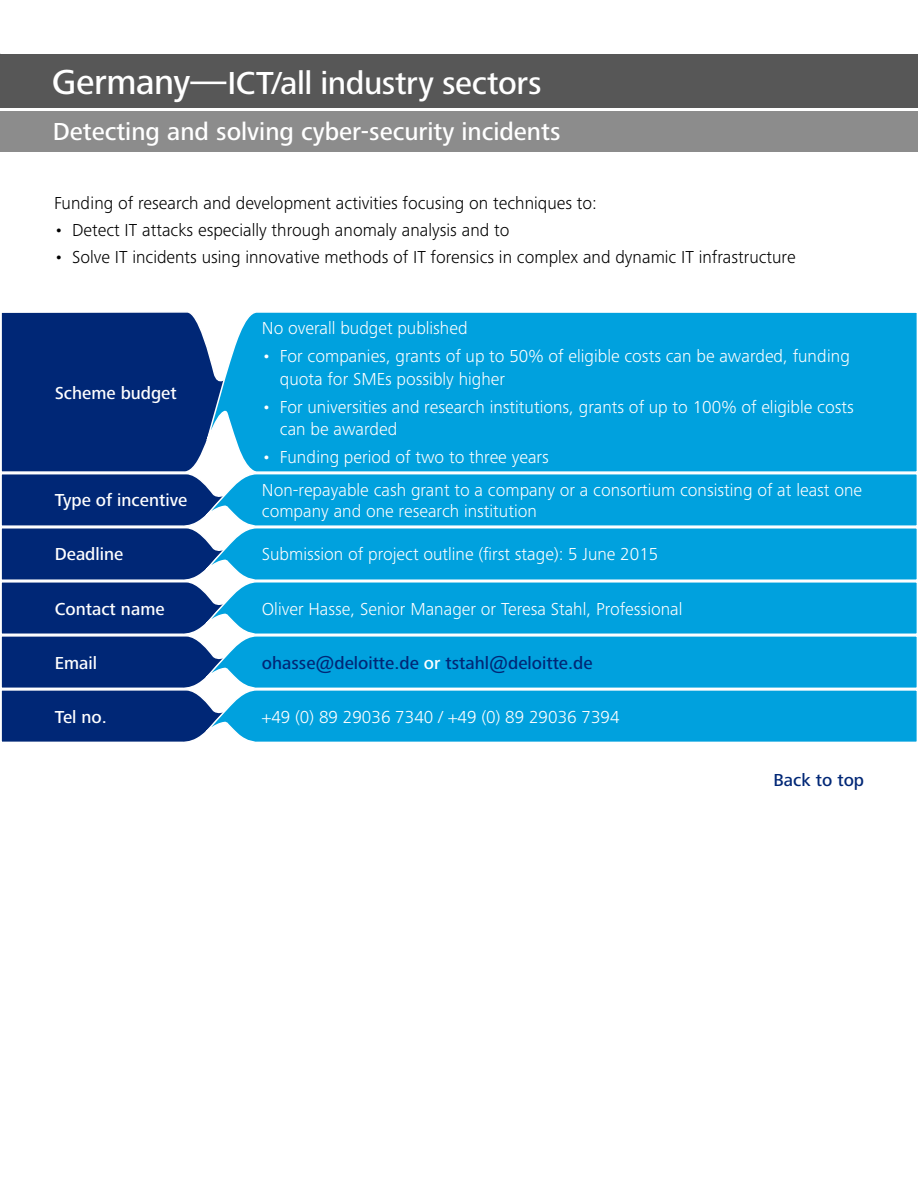
<style>
.page{position:relative;width:918px;height:1188px;background:#fff}
.page>*{position:absolute;margin:0;border:0;box-sizing:border-box;transform-origin:0 0}
.t1{font:500 33px "Frutiger Next Pro";letter-spacing:-.015em;color:#fff}
.t2{font:500 25.5px "Frutiger Next Pro";color:#fff}
.t3{font:300 18px/22.5px "Frutiger Next Pro";color:#fff}
.t4{font:300 18px "Frutiger Next Pro";color:#000}
.t5{font:500 18px "Frutiger Next Pro";color:#fff}
.t6{font:500 18px "Frutiger Next Pro";color:#002776}
.s1{font-size:36px}
.s2{color:#fff}
</style>
<div class="page">
<div style="left:0;top:54px;width:918px;height:54px;background:#575757"></div>
<div style="left:0;top:111px;width:918px;height:40px;background:#8c8c8c"></div>
<svg style="left:1px;top:312px;width:916px;height:430px;background:#118dc9"></svg>
<h1 class="t1" style="left:52px;top:64px;width:491px"><span class="s1">Germany—</span>ICT/all industry sectors</h1>
<h2 class="t2" style="left:53px;top:117px;width:510px">Detecting and solving cyber-security incidents</h2>
<p class="t4" style="left:54px;top:193px;width:545px">Funding of research and development activities focusing on techniques to:</p>
<p class="t4" style="left:54px;top:220px;width:457px">• Detect IT attacks especially through anomaly analysis and to</p>
<p class="t4" style="left:54px;top:247px;width:743px">• Solve IT incidents using innovative methods of IT forensics in complex and dynamic IT infrastructure</p>
<p class="t5" style="left:55px;top:382px;width:124px">Scheme budget</p>
<p class="t3" style="left:262px;top:317px;width:207px">No overall budget published</p>
<p class="t3" style="left:280px;top:345px;width:572px;text-indent:-18px">• For companies, grants of up to 50% of eligible costs can be awarded, funding quota for SMEs possibly higher</p>
<p class="t3" style="left:280px;top:396px;width:575px;text-indent:-18px">• For universities and research institutions, grants of up to 100% of eligible costs can be awarded</p>
<p class="t3" style="left:262px;top:446px;width:289px">• Funding period of two to three years</p>
<p class="t5" style="left:55px;top:490px;width:134px">Type of incentive</p>
<p class="t3" style="left:262px;top:479px;width:602px;line-height:21px">Non-repayable cash grant to a company or a consortium consisting of at least one company and one research institution</p>
<p class="t5" style="left:55px;top:544px;width:70px">Deadline</p>
<p class="t3" style="left:262px;top:543px;width:398px">Submission of project outline (first stage): 5 June 2015</p>
<p class="t5" style="left:55px;top:598px;width:111px">Contact name</p>
<p class="t3" style="left:262px;top:597px;width:422px">Oliver Hasse, Senior Manager or Teresa Stahl, Professional</p>
<p class="t5" style="left:55px;top:652px;width:44px">Email</p>
<p class="t6" style="left:262px;top:652px;width:332px">ohasse@deloitte.de <span class="s2">or</span> tstahl@deloitte.de</p>
<p class="t5" style="left:55px;top:706px;width:54px">Tel no.</p>
<p class="t3" style="left:262px;top:705px;width:359px">+49 (0) 89 29036 7340 / +49 (0) 89 29036 7394</p>
<p class="t6" style="left:773px;top:770px;width:92px">Back to top</p>
</div>
